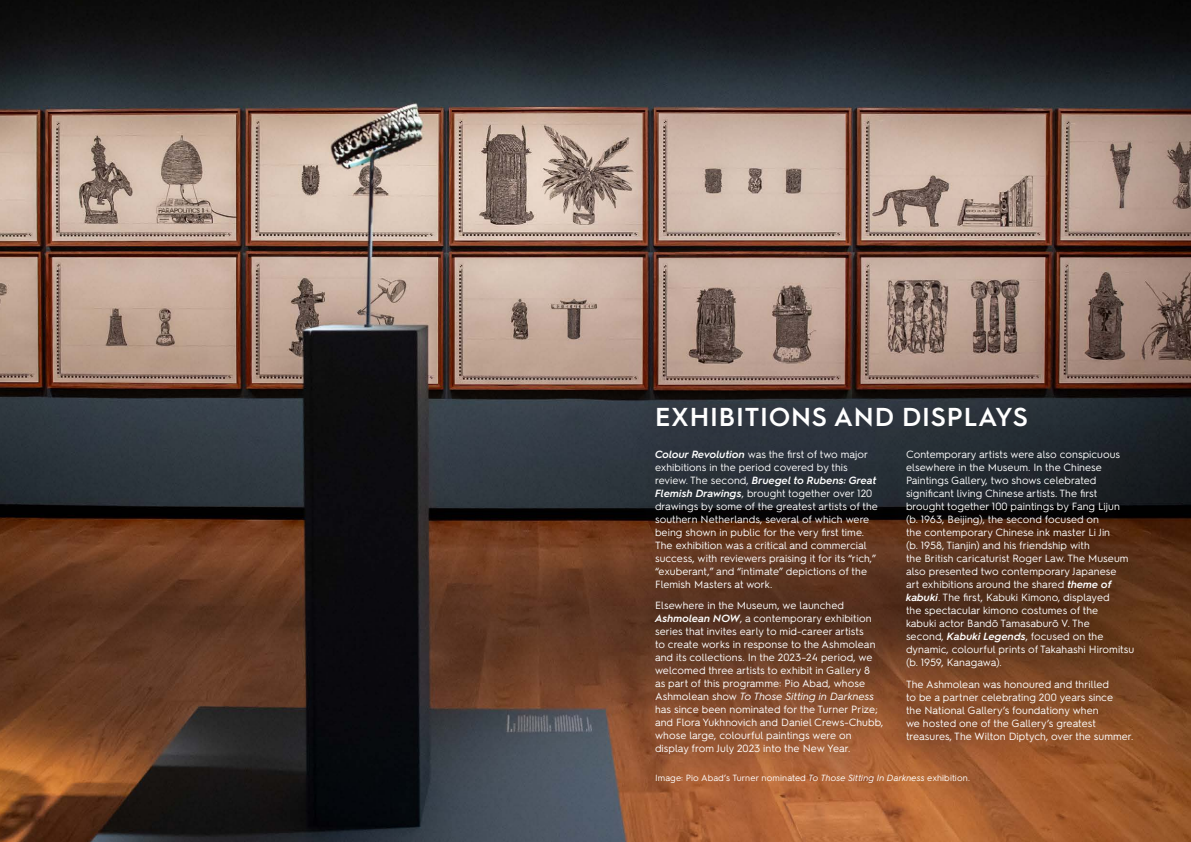
<style>
.page{position:relative;width:1191px;height:842px;background:#fff}
.page>*{position:absolute;margin:0;border:0;box-sizing:border-box;transform-origin:0 0}
.heading_1{font:600 26px "Hurme Geometric Sans 2";letter-spacing:.03em;color:#fff}
.body{font:10.5px/13px "Hurme Geometric Sans 2";letter-spacing:.005em;color:#fff}
.B_Body_Copy{font:9px "Hurme Geometric Sans 2";letter-spacing:.005em;color:#fff}
.s1{font-weight:600;font-style:italic}
.s2{font-style:italic}
</style>
<div class="page">
<img style="left:0;top:0;width:1191px;height:842px">
<div style="left:626px;top:377px;width:430px;height:80px;background:#231f20;opacity:.75"></div>
<div style="left:626px;top:421px;width:282px;height:362px;background:#231f20;opacity:.75"></div>
<div style="left:876px;top:421px;width:283px;height:349px;background:#231f20;opacity:.75"></div>
<p class="heading_1" style="left:655px;top:399px;width:374px">EXHIBITIONS AND DISPLAYS</p>
<p class="body" style="left:655px;top:447px;width:224px"><span class="s1">Colour Revolution</span> was the first of two major exhibitions in the period covered by this review. The second, <span class="s1">Bruegel to Rubens: Great Flemish Drawings</span>, brought together over 120 drawings by some of the greatest artists of the southern Netherlands, several of which were being shown in public for the very first time.<br>The exhibition was a critical and commercial success, with reviewers praising it for its “rich,” “exuberant,” and “intimate” depictions of the Flemish Masters at work.</p>
<p class="body" style="left:655px;top:599px;width:230px">Elsewhere in the Museum, we launched <span class="s1">Ashmolean NOW</span>, a contemporary exhibition series that invites early to mid-career artists<br>to create works in response to the Ashmolean and its collections. In the 2023–24 period, we welcomed three artists to exhibit in Gallery 8<br>as part of this programme: Pio Abad, whose Ashmolean show <span class="s2">To Those Sitting in Darkness </span>has since been nominated for the Turner Prize; and Flora Yukhnovich and Daniel Crews-Chubb, whose large, colourful paintings were on display from July 2023 into the New Year.</p>
<p class="body" style="left:906px;top:447px;width:230px">Contemporary artists were also conspicuous elsewhere in the Museum. In the Chinese Paintings Gallery, two shows celebrated significant living Chinese artists. The first brought together 100 paintings by Fang Lijun (b. 1963, Beijing), the second focused on<br>the contemporary Chinese ink master Li Jin<br>(b. 1958, Tianjin) and his friendship with<br>the British caricaturist Roger Law. The Museum also presented two contemporary Japanese<br>art exhibitions around the shared <span class="s1">theme of kabuki</span>. The first, Kabuki Kimono, displayed<br>the spectacular kimono costumes of the<br>kabuki actor Bandō Tamasaburō V. The<br>second, <span class="s1">Kabuki Legends</span>, focused on the dynamic, colourful prints of Takahashi Hiromitsu (b. 1959, Kanagawa).</p>
<p class="body" style="left:906px;top:677px;width:229px">The Ashmolean was honoured and thrilled<br>to be a partner celebrating 200 years since<br>the National Gallery’s foundationy when<br>we hosted one of the Gallery’s greatest treasures, The Wilton Diptych, over the summer.</p>
<p class="B_Body_Copy" style="left:655px;top:771px;width:316px">Image: Pio Abad’s Turner nominated <span class="s2">To Those Sitting In Darkness</span> exhibition.</p>
</div>
